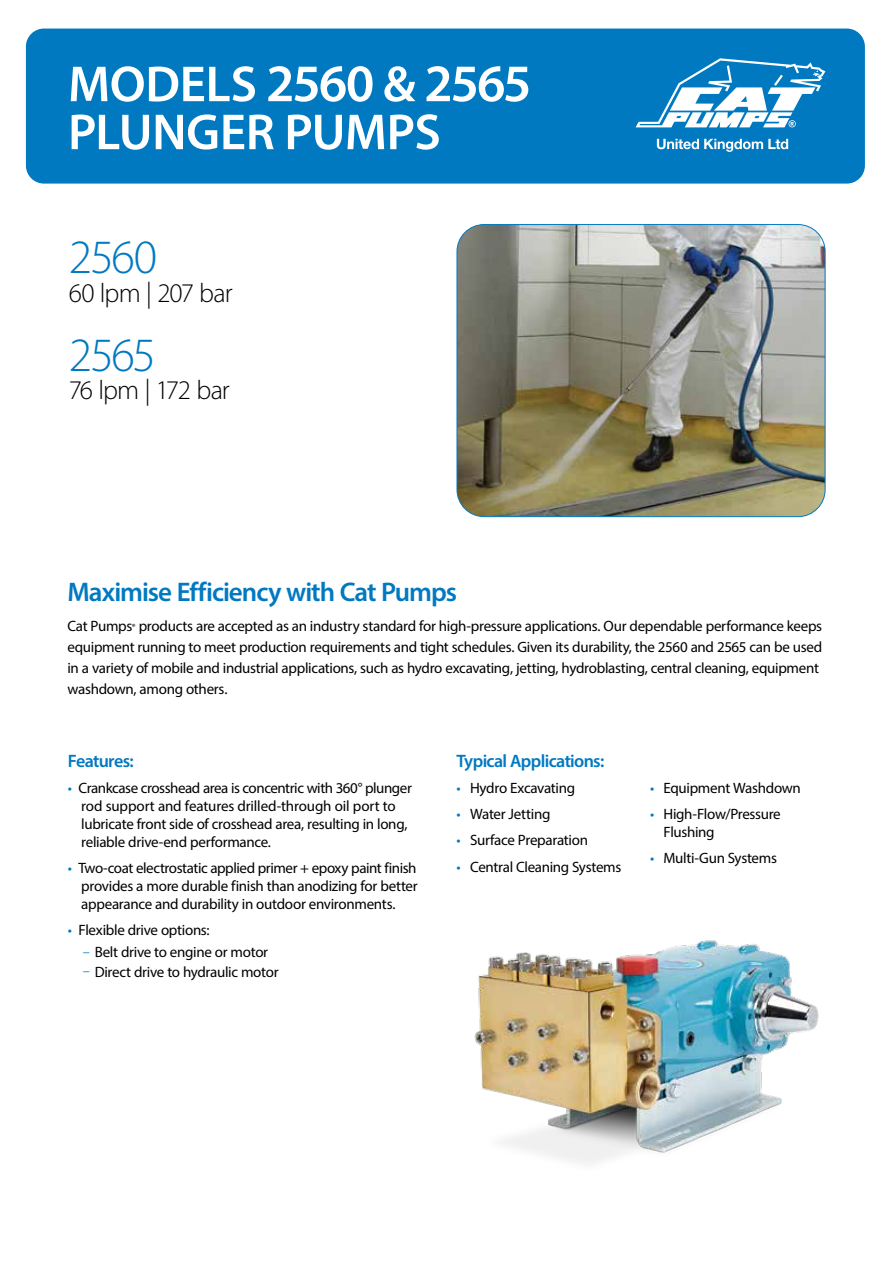
<style>
.page{position:relative;width:893px;height:1263px;background:#fff}
.page>*{position:absolute;margin:0;border:0;box-sizing:border-box;transform-origin:0 0}
.t1{font:600 53.1px "Myriad Pro";letter-spacing:-.04em;color:#fff}
.t2{font:600 51px "Myriad Pro";letter-spacing:-.01em;color:#fff}
.t3{font:300 48px "Myriad Pro";letter-spacing:-.04em;color:#0079c1}
.t4{font:600 27px "Myriad Pro";letter-spacing:-.04em;color:#0079c1}
.t5{font:300 27px "Myriad Pro";letter-spacing:-.04em;color:#000}
.t6{font:600 18px "Myriad Pro";letter-spacing:-.035em;color:#0079c1}
.t7{font:15px/18px "Myriad Pro";letter-spacing:-.02em;color:#000}
.s1{font-size:51px}
.s2{font-size:9px}
.s3{color:#0079c1}
.s4{font-size:12px;color:#0079c1}
</style>
<div class="page">
<div style="left:26px;top:29px;width:839px;height:155px;background:#0079c1;border-radius:18px"></div>
<img style="left:457px;top:225px;width:368px;height:292px">
<div style="left:457px;top:224px;width:368px;height:293px;border:1px solid #0079c1;border-radius:27px"></div>
<svg style="left:636px;top:58px;width:189px;height:69px"></svg>
<svg style="left:657px;top:139px;width:131px;height:13px"></svg>
<img style="left:474px;top:940px;width:345px;height:224px">
<h1 class="t1" style="left:68px;top:50px;width:465px"><span class="s1">MODELS</span> 2560 <span class="s1">&amp;</span> 2565</h1>
<h2 class="t2" style="left:68px;top:100px;width:374px">PLUNGER PUMPS</h2>
<h3 class="t3" style="left:69px;top:228px;width:90px">2560</h3>
<h3 class="t5" style="left:69px;top:277px;width:165px">60 lpm | 207 bar</h3>
<h3 class="t3" style="left:69px;top:326px;width:89px">2565</h3>
<h3 class="t5" style="left:69px;top:374px;width:163px">76 lpm | 172 bar</h3>
<h3 class="t4" style="left:68px;top:575px;width:391px">Maximise Efficiency with Cat Pumps</h3>
<p class="t7" style="left:67px;top:616px;width:756px;line-height:21px">Cat Pumps<span class="s2">®</span> products are accepted as an industry standard for high-pressure applications. Our dependable performance keeps equipment running to meet production requirements and tight schedules. Given its durability, the 2560 and 2565 can be used in a variety of mobile and industrial applications, such as hydro excavating, jetting, hydroblasting, central cleaning, equipment washdown, among others.</p>
<p class="t6" style="left:68px;top:750px;width:67px">Features:</p>
<p class="t7" style="left:81px;top:779px;width:332px;text-indent:-14px"><span class="s3">•</span> Crankcase crosshead area is concentric with 360° plunger rod support and features drilled-through oil port to lubricate front side of crosshead area, resulting in long, reliable drive-end performance.</p>
<p class="t7" style="left:81px;top:859px;width:338px;text-align:justify;text-indent:-14px"><span class="s3">•</span> Two-coat electrostatic applied primer + epoxy paint finish provides a more durable finish than anodizing for better appearance and durability in outdoor environments.</p>
<p class="t7" style="left:83px;top:919px;width:187px;line-height:22px;text-indent:-15px"><span class="s3">•</span> Flexible drive options:<br><span class="s4">−</span> Belt drive to engine or motor</p>
<p class="t7" style="left:83px;top:962px;width:197px"><span class="s4">−</span> Direct drive to hydraulic motor</p>
<p class="t6" style="left:457px;top:750px;width:149px">Typical Applications:</p>
<p class="t7" style="left:457px;top:779px;width:120px"><span class="s3">•</span> Hydro Excavating</p>
<p class="t7" style="left:457px;top:805px;width:95px"><span class="s3">•</span> Water Jetting</p>
<p class="t7" style="left:457px;top:831px;width:133px"><span class="s3">•</span> Surface Preparation</p>
<p class="t7" style="left:457px;top:857px;width:166px"><span class="s3">•</span> Central Cleaning Systems</p>
<p class="t7" style="left:650px;top:779px;width:152px"><span class="s3">•</span> Equipment Washdown</p>
<p class="t7" style="left:663px;top:805px;width:119px;text-indent:-14px"><span class="s3">•</span> High-Flow/Pressure<br>Flushing</p>
<p class="t7" style="left:650px;top:849px;width:128px"><span class="s3">•</span> Multi-Gun Systems</p>
</div>
